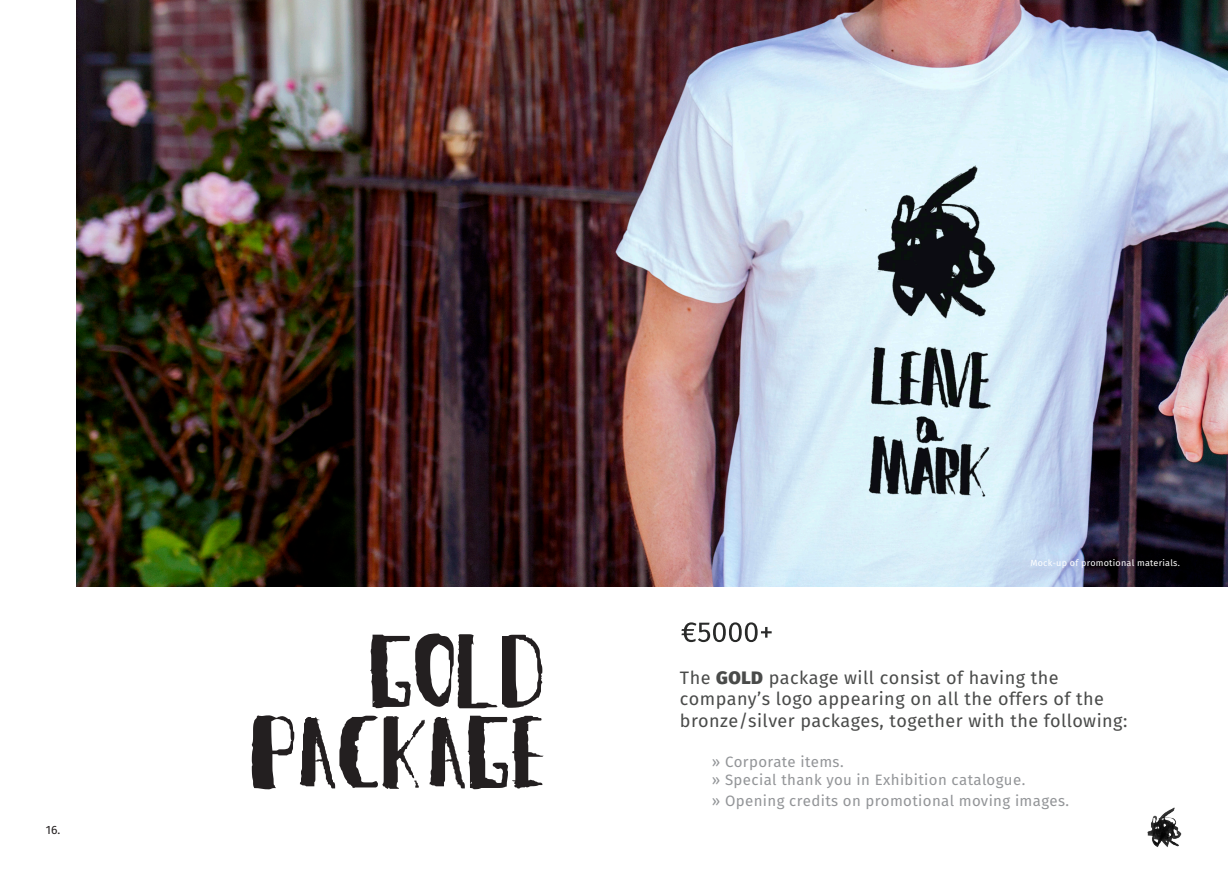
<style>
.page{position:relative;width:1228px;height:893px;background:#fff}
.page>*{position:absolute;margin:0;border:0;box-sizing:border-box;transform-origin:0 0}
.t1{font:105px "Leave A Mark";color:#231f20}
.t2{font:18px/21.6px "Fira Sans";letter-spacing:.025em;color:#4a4b4a}
.t3{font:15px "Fira Sans";letter-spacing:.025em;color:#939598}
.t4{font:12px "Fira Sans";color:#231f20}
.t5{font:9px "Fira Sans";letter-spacing:.025em;color:#fff}
.s1{font-weight:800}
</style>
<div class="page">
<img style="left:1147px;top:807px;width:35px;height:40px">
<img style="left:76px;top:0;width:1151px;height:586px">
<svg style="left:681px;top:622px;width:90px;height:20px"></svg>
<p class="t4" style="left:46px;top:821px;width:16px">16.</p>
<p class="t1" style="left:371px;top:628px;width:178px">GOLD</p>
<p class="t1" style="left:252px;top:709px;width:298px">PACKAGE</p>
<p class="t5" style="left:1030px;top:556px;width:151px">Mock-up of promotional materials.</p>
<p class="t2" style="left:679px;top:666px;width:449px">The <span class="s1">GOLD</span> package will consist of having the company’s logo appearing on all the offers of the bronze/silver packages, together with the following:</p>
<p class="t3" style="left:711px;top:750px;width:133px">» Corporate items.</p>
<p class="t3" style="left:711px;top:768px;width:315px">» Special thank you in Exhibition catalogue.</p>
<p class="t3" style="left:711px;top:789px;width:358px">» Opening credits on promotional moving images.</p>
</div>
